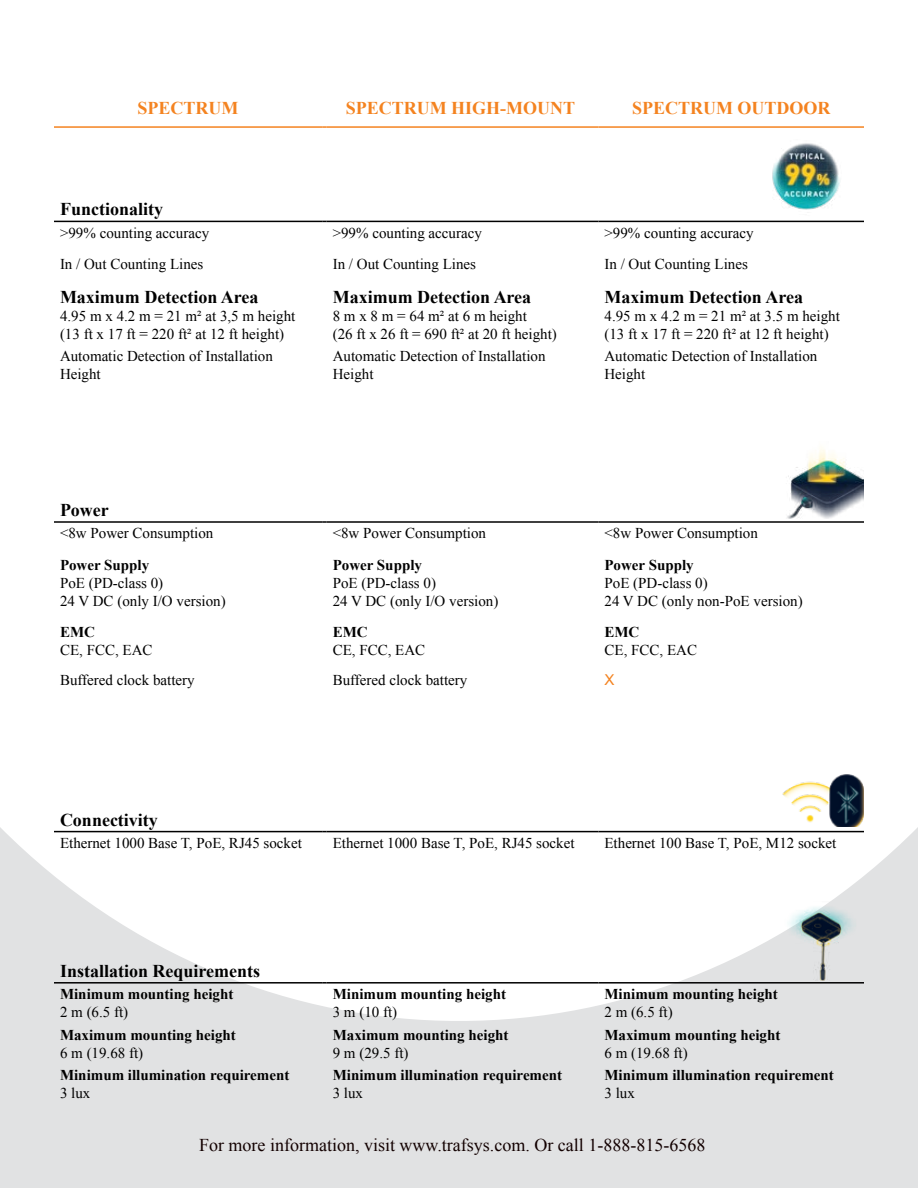
<style>
.page{position:relative;width:918px;height:1188px;background:#fff}
.page>*{position:absolute;margin:0;border:0;box-sizing:border-box;transform-origin:0 0}
.t1{font:700 18px "Times New Roman";color:#000}
.t2{font:18px "Times New Roman";color:#120000}
.t3{font:700 18px "Times New Roman";color:#f48320}
.t4{font:15px/18px "Times New Roman";color:#000}
.t5{font:700 15px "Times New Roman";color:#000}
.t6{font:15px "Arial";color:#f48320}
</style>
<div class="page">
<svg style="left:0;top:827px;width:918px;height:361px;fill:#e1e2e3"></svg>
<hr style="left:54px;top:126px;width:268px;height:2px;background:#f48320">
<hr style="left:327px;top:126px;width:267px;height:2px;background:#f48320">
<hr style="left:598px;top:126px;width:266px;height:2px;background:#f48320">
<hr style="left:54px;top:221px;width:268px;height:1px;background:#000">
<hr style="left:327px;top:221px;width:267px;height:1px;background:#000">
<hr style="left:598px;top:221px;width:266px;height:1px;background:#000">
<hr style="left:54px;top:521px;width:268px;height:2px;background:#000">
<hr style="left:327px;top:521px;width:267px;height:2px;background:#000">
<hr style="left:598px;top:521px;width:266px;height:2px;background:#000">
<hr style="left:54px;top:982px;width:268px;height:2px;background:#000">
<hr style="left:327px;top:982px;width:267px;height:2px;background:#000">
<hr style="left:598px;top:982px;width:266px;height:2px;background:#000">
<hr style="left:54px;top:831px;width:268px;height:1px;background:#000">
<hr style="left:327px;top:831px;width:267px;height:1px;background:#000">
<hr style="left:598px;top:831px;width:266px;height:1px;background:#000">
<img style="left:782px;top:774px;width:81px;height:53px">
<img style="left:778px;top:902px;width:85px;height:79px">
<img style="left:778px;top:448px;width:85px;height:74px">
<img style="left:755px;top:126px;width:102px;height:97px">
<p class="t3" style="left:138px;top:95px;width:102px">SPECTRUM</p>
<p class="t3" style="left:346px;top:95px;width:231px">SPECTRUM HIGH-MOUNT</p>
<p class="t3" style="left:632px;top:95px;width:200px">SPECTRUM OUTDOOR</p>
<p class="t1" style="left:60px;top:197px;width:105px">Functionality</p>
<p class="t4" style="left:60px;top:224px;width:151px">&gt;99% counting accuracy</p>
<p class="t4" style="left:333px;top:224px;width:151px">&gt;99% counting accuracy</p>
<p class="t4" style="left:605px;top:224px;width:151px">&gt;99% counting accuracy</p>
<p class="t4" style="left:60px;top:255px;width:145px">In / Out Counting Lines</p>
<p class="t4" style="left:333px;top:255px;width:145px">In / Out Counting Lines</p>
<p class="t4" style="left:605px;top:255px;width:145px">In / Out Counting Lines</p>
<p class="t1" style="left:60px;top:284px;width:200px">Maximum Detection Area</p>
<p class="t4" style="left:60px;top:307px;width:237px">4.95 m x 4.2 m = 21 m² at 3,5 m height (13 ft x 17 ft = 220 ft² at 12 ft height)</p>
<p class="t1" style="left:333px;top:284px;width:200px">Maximum Detection Area</p>
<p class="t4" style="left:333px;top:307px;width:226px">8 m x 8 m = 64 m² at 6 m height<br>(26 ft x 26 ft = 690 ft² at 20 ft height)</p>
<p class="t1" style="left:604px;top:284px;width:200px">Maximum Detection Area</p>
<p class="t4" style="left:604px;top:307px;width:237px">4.95 m x 4.2 m = 21 m² at 3.5 m height (13 ft x 17 ft = 220 ft² at 12 ft height)</p>
<p class="t4" style="left:60px;top:347px;width:214px">Automatic Detection of Installation<br>Height</p>
<p class="t4" style="left:333px;top:347px;width:214px">Automatic Detection of Installation<br>Height</p>
<p class="t4" style="left:605px;top:347px;width:214px">Automatic Detection of Installation<br>Height</p>
<p class="t1" style="left:60px;top:498px;width:50px">Power</p>
<p class="t4" style="left:60px;top:524px;width:155px">&lt;8w Power Consumption</p>
<p class="t4" style="left:333px;top:524px;width:155px">&lt;8w Power Consumption</p>
<p class="t4" style="left:605px;top:524px;width:155px">&lt;8w Power Consumption</p>
<p class="t5" style="left:60px;top:554px;width:91px">Power Supply</p>
<p class="t4" style="left:60px;top:574px;width:167px">PoE (PD-class 0)<br>24 V DC (only I/O version)</p>
<p class="t5" style="left:333px;top:554px;width:91px">Power Supply</p>
<p class="t4" style="left:333px;top:574px;width:167px">PoE (PD-class 0)<br>24 V DC (only I/O version)</p>
<p class="t5" style="left:605px;top:554px;width:91px">Power Supply</p>
<p class="t4" style="left:605px;top:574px;width:200px">PoE (PD-class 0)<br>24 V DC (only non-PoE version)</p>
<p class="t5" style="left:60px;top:622px;width:36px">EMC</p>
<p class="t4" style="left:60px;top:641px;width:94px">CE, FCC, EAC</p>
<p class="t5" style="left:333px;top:622px;width:36px">EMC</p>
<p class="t4" style="left:333px;top:641px;width:94px">CE, FCC, EAC</p>
<p class="t5" style="left:605px;top:622px;width:36px">EMC</p>
<p class="t4" style="left:605px;top:641px;width:94px">CE, FCC, EAC</p>
<p class="t4" style="left:60px;top:671px;width:136px">Buffered clock battery</p>
<p class="t4" style="left:333px;top:671px;width:136px">Buffered clock battery</p>
<p class="t6" style="left:605px;top:670px;width:12px">X</p>
<p class="t1" style="left:60px;top:807px;width:99px">Connectivity</p>
<p class="t4" style="left:60px;top:834px;width:243px">Ethernet 1000 Base T, PoE, RJ45 socket</p>
<p class="t4" style="left:333px;top:834px;width:243px">Ethernet 1000 Base T, PoE, RJ45 socket</p>
<p class="t4" style="left:605px;top:834px;width:233px">Ethernet 100 Base T, PoE, M12 socket</p>
<p class="t1" style="left:60px;top:958px;width:202px">Installation Requirements</p>
<p class="t5" style="left:60px;top:984px;width:175px">Minimum mounting height</p>
<p class="t4" style="left:60px;top:1003px;width:70px">2 m (6.5 ft)</p>
<p class="t5" style="left:60px;top:1024px;width:177px">Maximum mounting height</p>
<p class="t4" style="left:60px;top:1043px;width:85px">6 m (19.68 ft)</p>
<p class="t5" style="left:60px;top:1065px;width:231px">Minimum illumination requirement</p>
<p class="t4" style="left:60px;top:1084px;width:32px">3 lux</p>
<p class="t5" style="left:333px;top:984px;width:175px">Minimum mounting height</p>
<p class="t4" style="left:333px;top:1003px;width:66px">3 m (10 ft)</p>
<p class="t5" style="left:605px;top:984px;width:175px">Minimum mounting height</p>
<p class="t4" style="left:605px;top:1003px;width:70px">2 m (6.5 ft)</p>
<p class="t5" style="left:333px;top:1024px;width:177px">Maximum mounting height</p>
<p class="t4" style="left:333px;top:1043px;width:77px">9 m (29.5 ft)</p>
<p class="t5" style="left:605px;top:1024px;width:177px">Maximum mounting height</p>
<p class="t4" style="left:605px;top:1043px;width:85px">6 m (19.68 ft)</p>
<p class="t5" style="left:333px;top:1065px;width:231px">Minimum illumination requirement</p>
<p class="t4" style="left:333px;top:1084px;width:32px">3 lux</p>
<p class="t5" style="left:605px;top:1065px;width:231px">Minimum illumination requirement</p>
<p class="t4" style="left:605px;top:1084px;width:32px">3 lux</p>
<p class="t2" style="left:199px;top:1133px;width:508px">For more information, visit www.trafsys.com. Or call 1-888-815-6568</p>
</div>
